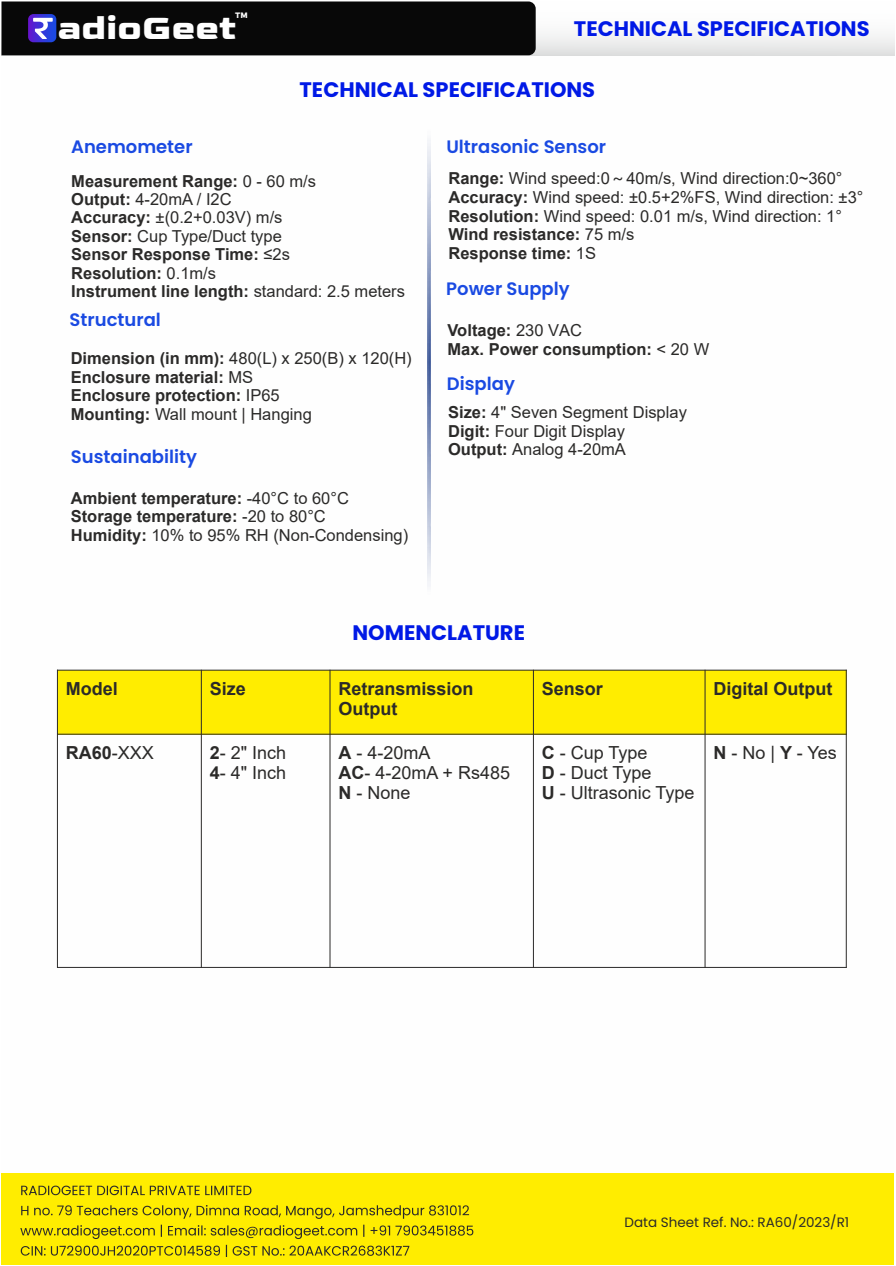
<style>
.page{position:relative;width:896px;height:1266px;background:#fff}
.page>*{position:absolute;margin:0;border:0;box-sizing:border-box;transform-origin:0 0}
.t1{font:700 35.7px "Goldman";color:#fefefe}
.t2{font:700 21px "Poppins";color:#0019e6}
.t3{font:18px/20.1px "Arial";color:#2b2a29}
.t4{font:600 18px "Poppins";color:#1a4ae2}
.t5{font:700 18px/20.1px "Arial";color:#2b2a29}
.t6{font:700 16.5px/18.5px "Arial";color:#2b2a29}
.t7{font:16.5px/18.6px "Arial";color:#2b2a29}
.t8{font:13.5px "Poppins Latin";color:#2b2a29}
.t9{font:700 9.3px "Goldman";color:#fefefe;scale:.8 1}
.s1{font-weight:400}
.s2{font-weight:700}
.s3{font-family:"Microsoft Ya Hei UI"}
</style>
<div class="page">
<div style="left:2px;top:1173px;width:892px;height:91px;background:#ffed00"></div>
<div style="left:2px;top:2px;width:892px;height:53px;background:linear-gradient(to bottom,#fff,#e6e6e6)"></div>
<div style="left:2px;top:2px;width:534px;height:53px;background:#080808"></div>
<svg style="left:20px;top:1185px;width:453px;height:72px"></svg>
<img style="left:427px;top:140px;width:4px;height:446px">
<div style="left:57px;top:670px;width:144px;height:64px;background:#ffed00"></div>
<div style="left:201px;top:670px;width:129px;height:64px;background:#ffed00"></div>
<div style="left:330px;top:670px;width:203px;height:64px;background:#ffed00"></div>
<div style="left:533px;top:670px;width:172px;height:64px;background:#ffed00"></div>
<div style="left:705px;top:670px;width:141px;height:64px;background:#ffed00"></div>
<hr style="left:57px;top:670px;width:1px;height:298px;background:#2b2a29">
<hr style="left:201px;top:670px;width:1px;height:298px;background:#2b2a29">
<hr style="left:330px;top:670px;width:1px;height:298px;background:#2b2a29">
<hr style="left:533px;top:670px;width:1px;height:298px;background:#2b2a29">
<hr style="left:705px;top:670px;width:1px;height:298px;background:#2b2a29">
<hr style="left:846px;top:670px;width:1px;height:298px;background:#2b2a29">
<hr style="left:57px;top:967px;width:790px;height:1px;background:#2b2a29">
<hr style="left:57px;top:734px;width:790px;height:1px;background:#2b2a29">
<hr style="left:57px;top:670px;width:790px;height:1px;background:#2b2a29">
<p class="t9" style="left:235px;top:9px;width:17px">TM</p>
<h1 class="t1" style="left:57px;top:7px;width:180px">adioGeet</h1>
<p class="t2" style="left:574px;top:14px;width:297px">TECHNICAL SPECIFICATIONS</p>
<p class="t2" style="left:300px;top:75px;width:297px">TECHNICAL SPECIFICATIONS</p>
<p class="t4" style="left:71px;top:134px;width:123px">Anemometer</p>
<p class="t4" style="left:446px;top:135px;width:161px">Ultrasonic Sensor</p>
<p class="t6" style="left:71px;top:173px;width:335px">Measurement Range: <span class="s1">0 - 60 m/s<br></span>Output: <span class="s1">4-20mA / I2C<br></span>Accuracy: <span class="s1">±(0.2+0.03V) m/s<br></span>Sensor: <span class="s1">Cup Type/Duct type<br></span>Sensor Response Time: <span class="s1">≤2s<br></span>Resolution: <span class="s1">0.1m/s<br></span>Instrument line length: <span class="s1">standard: 2.5 meters</span></p>
<p class="t4" style="left:70px;top:307px;width:93px">Structural</p>
<p class="t6" style="left:71px;top:351px;width:343px">Dimension (in mm): <span class="s1">480(L) x 250(B) x 120(H)<br></span>Enclosure material: <span class="s1">MS<br></span>Enclosure protection: <span class="s1">IP65<br></span>Mounting: <span class="s1">Wall mount | Hanging</span></p>
<p class="t4" style="left:71px;top:444px;width:128px">Sustainability</p>
<p class="t6" style="left:71px;top:490px;width:339px">Ambient temperature: <span class="s1">-40°C to 60°C<br></span>Storage temperature: <span class="s1">-20 to 80°C<br></span>Humidity: <span class="s1">10% to 95% RH (Non-Condensing)</span></p>
<p class="t7" style="left:448px;top:170px;width:416px"><span class="s2">Range:</span> Wind speed:0<span class="s3">～</span>40m/s, Wind direction:0~360° <span class="s2">Accuracy:</span> Wind speed: ±0.5+2%FS, Wind direction: ±3° <span class="s2">Resolution:</span> Wind speed: 0.01 m/s, Wind direction: 1° <span class="s2">Wind resistance:</span> 75 m/s<br><span class="s2">Response time:</span> 1S</p>
<p class="t4" style="left:446px;top:276px;width:125px">Power Supply</p>
<p class="t6" style="left:448px;top:323px;width:263px">Voltage: <span class="s1">230 VAC<br></span>Max. Power consumption: <span class="s1">&lt; 20 W</span></p>
<p class="t4" style="left:447px;top:371px;width:70px">Display</p>
<p class="t7" style="left:448px;top:405px;width:240px"><span class="s2">Size:</span> 4" Seven Segment Display<br><span class="s2">Digit:</span> Four Digit Display<br><span class="s2">Output:</span> Analog 4-20mA</p>
<p class="t2" style="left:352px;top:618px;width:174px">NOMENCLATURE</p>
<p class="t5" style="left:66px;top:680px;width:54px">Model</p>
<p class="t5" style="left:210px;top:680px;width:38px">Size</p>
<p class="t5" style="left:338px;top:680px;width:137px">Retransmission<br>Output</p>
<p class="t5" style="left:542px;top:680px;width:63px">Sensor</p>
<p class="t5" style="left:713px;top:680px;width:120px">Digital Output</p>
<p class="t5" style="left:66px;top:744px;width:90px">RA60<span class="s1">-XXX</span></p>
<p class="t3" style="left:210px;top:744px;width:78px"><span class="s2">2</span>- 2" Inch<br><span class="s2">4</span>- 4" Inch</p>
<p class="t3" style="left:338px;top:784px;width:74px"><span class="s2">N</span> - None</p>
<p class="t3" style="left:338px;top:744px;width:94px"><span class="s2">A</span> - 4-20mA</p>
<p class="t3" style="left:542px;top:744px;width:154px"><span class="s2">C</span> - Cup Type<br><span class="s2">D</span> - Duct Type<br><span class="s2">U</span> - Ultrasonic Type</p>
<p class="t3" style="left:713px;top:744px;width:125px"><span class="s2">N</span> - No | <span class="s2">Y</span> - Yes</p>
<p class="t3" style="left:338px;top:764px;width:173px"><span class="s2">AC</span>- 4-20mA + Rs485</p>
<p class="t8" style="left:624px;top:1215px;width:226px">Data Sheet Ref. No.: RA60/2023/R1</p>
</div>
